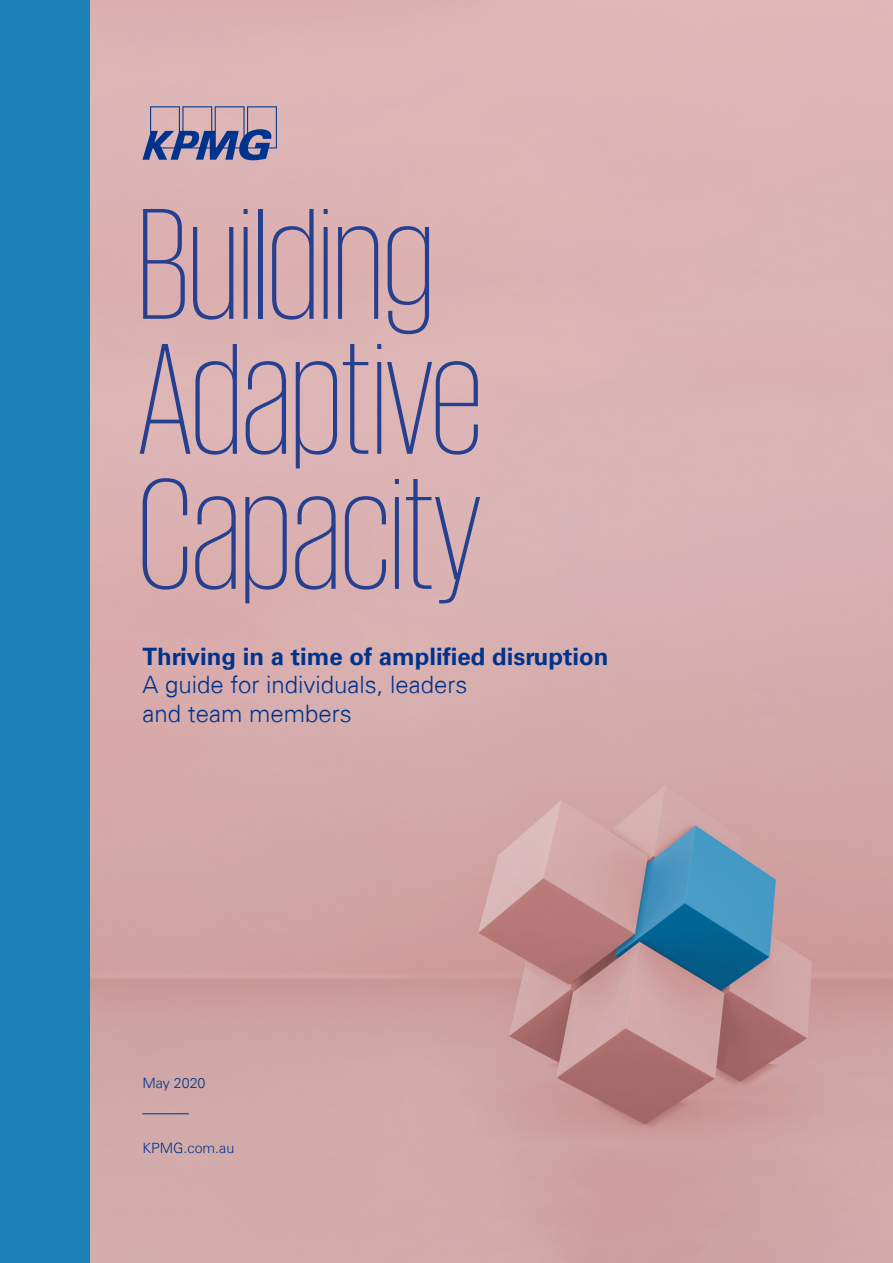
<style>
.page{position:relative;width:893px;height:1263px;background:#fff}
.page>*{position:absolute;margin:0;border:0;box-sizing:border-box;transform-origin:0 0}
.t1{font:200 162px/135px "KPMG";color:#25408f}
.t2{font:300 24px/28.5px "Univers 45";color:#00338d}
.t3{font:700 24px "Univers 65";color:#00338d}
.t4{font:300 14.25px "Universfor KPMG";color:#00338d}
</style>
<div class="page">
<img style="left:89px;top:0;width:804px;height:1263px">
<div style="left:0;top:0;width:89px;height:1263px;background:#1c81b9"></div>
<svg style="left:142px;top:106px;width:135px;height:54px;background:#8f87a7"></svg>
<hr style="left:142px;top:1113px;width:47px;height:1px;background:#00338d">
<h1 class="t1" style="left:138px;top:193px;width:346px">Building<br>Adaptive<br>Capacity</h1>
<p class="t3" style="left:142px;top:642px;width:468px">Thriving in a time of amplified disruption</p>
<p class="t2" style="left:142px;top:671px;width:326px">A guide for individuals, leaders and team members</p>
<p class="t4" style="left:142px;top:1074px;width:65px">May 2020</p>
<p class="t4" style="left:142px;top:1139px;width:93px">KPMG.com.au</p>
</div>
